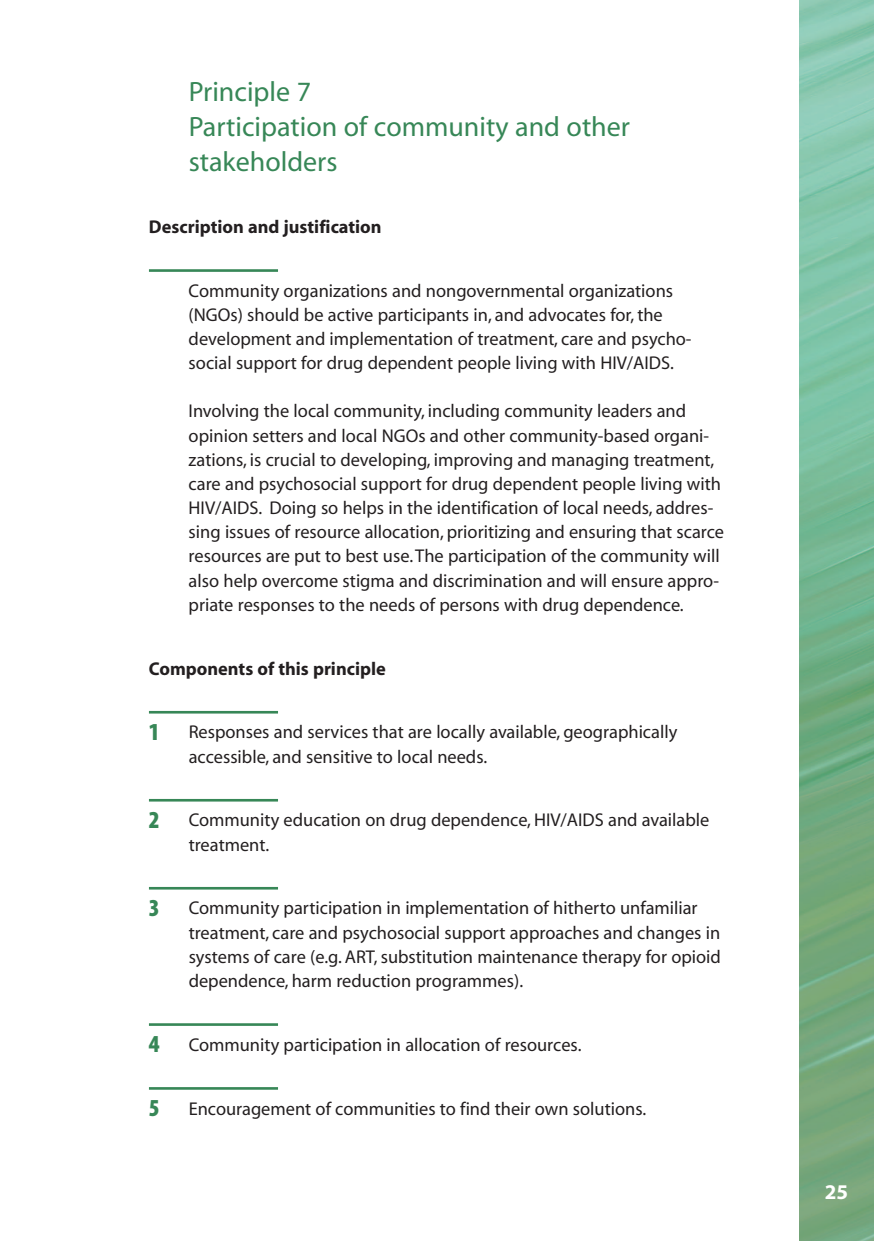
<style>
.page{position:relative;width:874px;height:1241px;background:#fff}
.page>*{position:absolute;margin:0;border:0;box-sizing:border-box;transform-origin:0 0}
.t1{font:28px/35px "Myriad";color:#378757}
.t2{font:700 21px "Myriad";color:#fff}
.t3{font:18.55px/24.2px "Myriad";color:#231f20}
.t4{font:700 18.55px "Myriad";color:#231f20}
.s1{font-family:"Myriad MM 830 300";font-size:24.5px;color:#378757}
</style>
<div class="page">
<img style="left:799px;top:1px;width:74px;height:1240px">
<hr style="left:149px;top:269px;width:129px;height:3px;background:#378757">
<hr style="left:149px;top:711px;width:129px;height:2px;background:#378757">
<hr style="left:149px;top:799px;width:129px;height:2px;background:#378757">
<hr style="left:149px;top:887px;width:129px;height:2px;background:#378757">
<hr style="left:149px;top:1023px;width:129px;height:3px;background:#378757">
<hr style="left:149px;top:1087px;width:129px;height:3px;background:#378757">
<h1 class="t1" style="left:189px;top:76px;width:443px">Principle 7<br>Participation of community and other stakeholders</h1>
<p class="t4" style="left:149px;top:220px;width:234px">Description and justification</p>
<p class="t3" style="left:189px;top:280px;width:504px">Community organizations and nongovernmental organizations (NGOs) should be active participants in, and advocates for, the development and implementation of treatment, care and psycho&shy;social support for drug dependent people living with HIV/AIDS.</p>
<p class="t3" style="left:189px;top:401px;width:536px">Involving the local community, including community leaders and opinion setters and local NGOs and other community-based organi&shy;zations, is crucial to developing, improving and managing treatment, care and psychosocial support for drug dependent people living with HIV/AIDS. Doing so helps in the identification of local needs, addres&shy;sing issues of resource allocation, prioritizing and ensuring that scarce resources are put to best use. The participation of the community will also help overcome stigma and discrimination and will ensure appro&shy;priate responses to the needs of persons with drug dependence.</p>
<p class="t4" style="left:149px;top:661px;width:238px">Components of this principle</p>
<p class="t3" style="left:189px;top:721px;width:490px;text-indent:-40px"><span class="s1">1</span> Responses and services that are locally available, geographically accessible, and sensitive to local needs.</p>
<p class="t3" style="left:189px;top:809px;width:522px;text-indent:-40px"><span class="s1">2</span> Community education on drug dependence, HIV/AIDS and available treatment.</p>
<p class="t3" style="left:189px;top:897px;width:533px;text-indent:-40px"><span class="s1">3</span> Community participation in implementation of hitherto unfamiliar treatment, care and psychosocial support approaches and changes in systems of care (e.g. ART, substitution maintenance therapy for opioid dependence, harm reduction programmes).</p>
<p class="t3" style="left:149px;top:1034px;width:434px"><span class="s1">4</span> Community participation in allocation of resources.</p>
<p class="t3" style="left:149px;top:1097px;width:498px"><span class="s1">5</span> Encouragement of communities to find their own solutions.</p>
<p class="t2" style="left:824px;top:1184px;width:25px">25</p>
</div>
